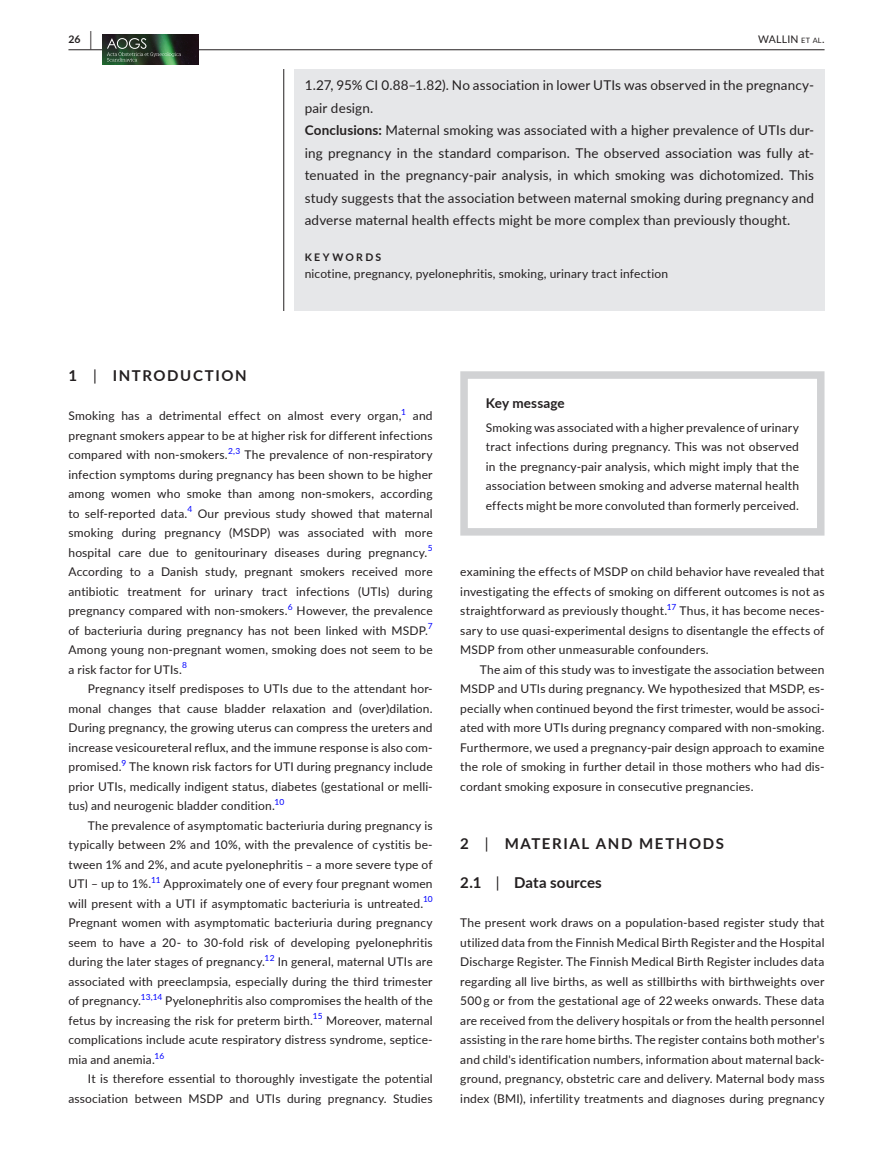
<style>
.page{position:relative;width:893px;height:1174px;background:#fff}
.page>*{position:absolute;margin:0;border:0;box-sizing:border-box;transform-origin:0 0}
.t1{font:700 15px "Lato";letter-spacing:.105em;color:#231f20}
.t2{font:700 15px "Lato";letter-spacing:.005em;color:#231f20}
.t3{font:13.5px/22.5px "Lato";letter-spacing:.01em;color:#231f20}
.t4{font:700 13.5px "Lato";letter-spacing:.01em;color:#231f20}
.t5{font:12px/19.5px "Lato";letter-spacing:.015em;color:#231f20;text-align:justify}
.t6{font:700 10.5px "Lato";letter-spacing:.22em;color:#231f20}
.t7{font:10.5px "Lato";letter-spacing:.02em;color:#231f20}
.t8{font:8.4px "Lato";letter-spacing:-.01em;color:#00f}
.s1{font-size:19.5px}
.s2{font-size:7.35px}
.s3{font-weight:700}
.s4{font-weight:400}
</style>
<div class="page">
<hr style="left:68px;top:49px;width:756px;height:1px;background:#231f20">
<img style="left:102px;top:35px;width:97px;height:30px">
<svg style="left:107px;top:38px;width:74px;height:24px;background:#3f5943"></svg>
<div style="left:294px;top:69px;width:530px;height:242px;background:#e6e7e9"></div>
<hr style="left:283px;top:69px;width:1px;height:242px;background:#231f20">
<div style="left:460px;top:371px;width:364px;height:164px;border:8px solid #d1d2d4"></div>
<p class="t6" style="left:68px;top:31px;width:25px">26 <span class="s1">|</span></p>
<p class="t7" style="left:758px;top:31px;width:68px">WALLIN <span class="s2">et al</span>.</p>
<p class="t3" style="left:305px;top:74px;width:511px">1.27, 95% CI 0.88–1.82). No association in lower UTIs was observed in the pregnancy&shy;pair design.<br><span class="s3">Conclusions:</span> Maternal smoking was associated with a higher prevalence of UTIs dur&shy;ing pregnancy in the standard comparison. The observed association was fully at&shy;tenuated in the pregnancy-pair analysis, in which smoking was dichotomized. This study suggests that the association between maternal smoking during pregnancy and adverse maternal health effects might be more complex than previously thought.</p>
<p class="t6" style="left:305px;top:250px;width:78px">KEYWORDS</p>
<p class="t5" style="left:305px;top:263px;width:365px">nicotine, pregnancy, pyelonephritis, smoking, urinary tract infection</p>
<p class="t1" style="left:68px;top:365px;width:180px">1 <span class="s4">|</span> INTRODUCTION</p>
<p class="t5" style="left:68px;top:405px;width:335px">Smoking has a detrimental effect on almost every organ,</p>
<p class="t8" style="left:401px;top:406px;width:6px">1</p>
<p class="t5" style="left:68px;top:405px;width:366px;text-indent:344px">and pregnant smokers appear to be at higher risk for different infections compared with non-smokers.</p>
<p class="t8" style="left:228px;top:445px;width:14px">2,3</p>
<p class="t5" style="left:68px;top:444px;width:366px;text-indent:176px">The prevalence of non-respiratory infection symptoms during pregnancy has been shown to be higher among women who smoke than among non-smokers, according to self-reported data.</p>
<p class="t8" style="left:188px;top:503px;width:6px">4</p>
<p class="t5" style="left:68px;top:503px;width:366px;text-indent:129px">Our previous study showed that maternal smoking during pregnancy (MSDP) was associated with more hospital care due to genitourinary diseases during pregnancy.</p>
<p class="t8" style="left:428px;top:542px;width:6px">5</p>
<p class="t5" style="left:68px;top:561px;width:366px">According to a Danish study, pregnant smokers received more antibiotic treatment for urinary tract infections (UTIs) during pregnancy compared with non-smokers.</p>
<p class="t8" style="left:288px;top:601px;width:6px">6</p>
<p class="t5" style="left:68px;top:600px;width:366px;text-indent:228px">However, the prevalence of bacteriuria during pregnancy has not been linked with MSDP.</p>
<p class="t8" style="left:428px;top:620px;width:6px">7</p>
<p class="t5" style="left:68px;top:639px;width:366px">Among young non-pregnant women, smoking does not seem to be a risk factor for UTIs.</p>
<p class="t8" style="left:182px;top:659px;width:6px">8</p>
<p class="t5" style="left:68px;top:678px;width:366px;text-indent:20px">Pregnancy itself predisposes to UTIs due to the attendant hor&shy;monal changes that cause bladder relaxation and (over)dilation.<br>During pregnancy, the growing uterus can compress the ureters and increase vesicoureteral reflux, and the immune response is also com&shy;promised.</p>
<p class="t8" style="left:121px;top:757px;width:6px">9</p>
<p class="t5" style="left:68px;top:756px;width:366px;text-indent:61px">The known risk factors for UTI during pregnancy include prior UTIs, medically indigent status, diabetes (gestational or melli&shy;tus) and neurogenic bladder condition.</p>
<p class="t8" style="left:275px;top:796px;width:11px">10</p>
<p class="t5" style="left:68px;top:815px;width:366px;text-indent:20px">The prevalence of asymptomatic bacteriuria during pregnancy is typically between 2% and 10%, with the prevalence of cystitis be&shy;tween 1% and 2%, and acute pyelonephritis – a more severe type of UTI – up to 1%.</p>
<p class="t8" style="left:151px;top:874px;width:11px">11</p>
<p class="t5" style="left:68px;top:873px;width:366px;text-indent:95px">Approximately one of every four pregnant women will present with a UTI if asymptomatic bacteriuria is untreated.</p>
<p class="t8" style="left:423px;top:893px;width:11px">10</p>
<p class="t5" style="left:68px;top:912px;width:366px">Pregnant women with asymptomatic bacteriuria during pregnancy seem to have a 20- to 30-fold risk of developing pyelonephritis during the later stages of pregnancy.</p>
<p class="t8" style="left:265px;top:952px;width:11px">12</p>
<p class="t5" style="left:68px;top:951px;width:366px;text-indent:209px">In general, maternal UTIs are associated with preeclampsia, especially during the third trimester of pregnancy.<sup>13,14</sup> Pyelonephritis also compromises the health of the fetus by increasing the risk for preterm birth.<sup>15</sup> Moreover, maternal complications include acute respiratory distress syndrome, septice&shy;mia and anemia.<sup>16</sup></p>
<p class="t5" style="left:68px;top:1068px;width:366px;text-align:right">It is therefore essential to thoroughly investigate the potential association between MSDP and UTIs during pregnancy. Studies</p>
<p class="t4" style="left:486px;top:393px;width:81px">Key message</p>
<p class="t5" style="left:486px;top:417px;width:315px">Smoking was associated with a higher prevalence of urinary tract infections during pregnancy. This was not observed in the pregnancy-pair analysis, which might imply that the association between smoking and adverse maternal health effects might be more convoluted than formerly perceived.</p>
<p class="t5" style="left:460px;top:561px;width:366px">examining the effects of MSDP on child behavior have revealed that investigating the effects of smoking on different outcomes is not as straightforward as previously thought.<sup>17</sup> Thus, it has become neces&shy;sary to use quasi-experimental designs to disentangle the effects of MSDP from other unmeasurable confounders.</p>
<p class="t5" style="left:460px;top:659px;width:366px;text-indent:20px">The aim of this study was to investigate the association between MSDP and UTIs during pregnancy. We hypothesized that MSDP, es&shy;pecially when continued beyond the first trimester, would be associ&shy;ated with more UTIs during pregnancy compared with non-smoking.<br>Furthermore, we used a pregnancy-pair design approach to examine the role of smoking in further detail in those mothers who had dis&shy;cordant smoking exposure in consecutive pregnancies.</p>
<p class="t1" style="left:460px;top:833px;width:265px">2 <span class="s4">|</span> MATERIAL AND METHODS</p>
<p class="t2" style="left:460px;top:872px;width:143px">2.1 <span class="s4">|</span> Data sources</p>
<p class="t5" style="left:460px;top:912px;width:366px">The present work draws on a population-based register study that utilized data from the Finnish Medical Birth Register and the Hospital Discharge Register. The Finnish Medical Birth Register includes data regarding all live births, as well as stillbirths with birthweights over 500 g or from the gestational age of 22 weeks onwards. These data are received from the delivery hospitals or from the health personnel assisting in the rare home births. The register contains both mother's and child's identification numbers, information about maternal back&shy;ground, pregnancy, obstetric care and delivery. Maternal body mass index (BMI), infertility treatments and diagnoses during pregnancy</p>
</div>
